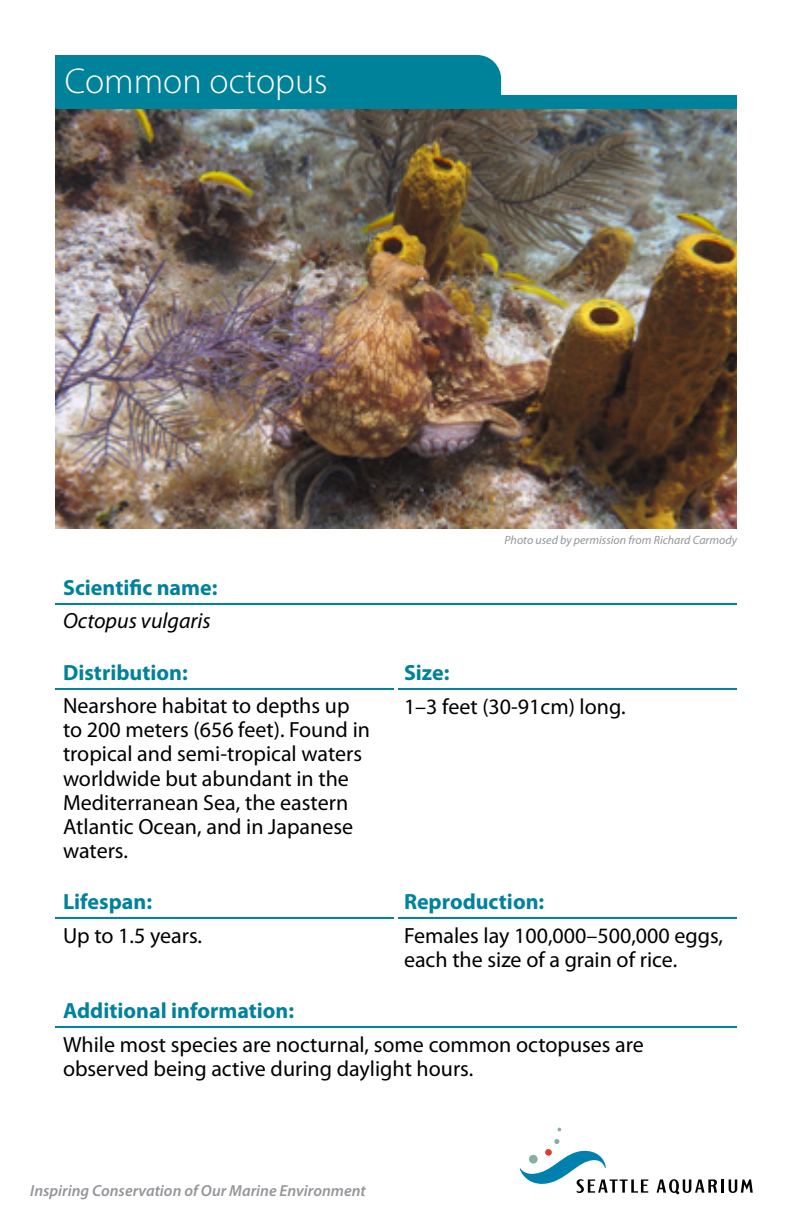
<style>
.page{position:relative;width:792px;height:1224px;background:#fff}
.page>*{position:absolute;margin:0;border:0;box-sizing:border-box;transform-origin:0 0}
.t1{font:300 36px "Myriad Pro";color:#fff}
.t2{font:22px/24px "Myriad Pro";color:#000}
.t3{font:700 22px "Myriad Pro";color:#00829b}
.t4{font:italic 22px "Myriad Pro";color:#000}
.t5{font:italic 600 16px "Myriad Pro";color:#939598}
.t6{font:italic 12px "Myriad Pro";color:#939598}
</style>
<div class="page">
<svg style="left:554px;top:1139px;width:5px;height:5px"></svg>
<svg style="left:557px;top:1128px;width:4px;height:3px"></svg>
<svg style="left:520px;top:1150px;width:128px;height:43px"></svg>
<svg style="left:657px;top:1179px;width:60px;height:15px"></svg>
<hr style="left:721px;top:1179px;width:3px;height:14px;background:#000">
<svg style="left:729px;top:1179px;width:24px;height:14px"></svg>
<img style="left:55px;top:109px;width:682px;height:420px">
<hr style="left:55px;top:603px;width:341px;height:2px;background:#00829b">
<hr style="left:396px;top:603px;width:341px;height:2px;background:#00829b">
<hr style="left:55px;top:688px;width:339px;height:2px;background:#00829b">
<hr style="left:398px;top:688px;width:339px;height:2px;background:#00829b">
<hr style="left:55px;top:917px;width:339px;height:2px;background:#00829b">
<hr style="left:398px;top:917px;width:339px;height:2px;background:#00829b">
<hr style="left:55px;top:1026px;width:341px;height:2px;background:#00829b">
<hr style="left:396px;top:1026px;width:341px;height:2px;background:#00829b">
<div style="left:55px;top:55px;width:446px;height:54px;background:#00829b"></div>
<div style="left:57px;top:95px;width:680px;height:14px;background:#00829b"></div>
<h1 class="t1" style="left:65px;top:61px;width:264px">Common octopus</h1>
<p class="t6" style="left:505px;top:534px;width:234px">Photo used by permission from Richard Carmody</p>
<p class="t3" style="left:63px;top:575px;width:156px">Scientific name:</p>
<p class="t4" style="left:63px;top:609px;width:149px">Octopus vulgaris</p>
<p class="t3" style="left:63px;top:660px;width:126px">Distribution:</p>
<p class="t3" style="left:404px;top:660px;width:47px">Size:</p>
<p class="t2" style="left:63px;top:695px;width:309px">Nearshore habitat to depths up to 200 meters (656 feet). Found in tropical and semi-tropical waters worldwide but abundant in the<br>Mediterranean Sea, the eastern<br>Atlantic Ocean, and in Japanese waters.</p>
<p class="t2" style="left:404px;top:695px;width:223px">1–3 feet (30-91cm) long.</p>
<p class="t3" style="left:63px;top:889px;width:91px">Lifespan:</p>
<p class="t3" style="left:404px;top:889px;width:142px">Reproduction:</p>
<p class="t2" style="left:63px;top:924px;width:141px">Up to 1.5 years.</p>
<p class="t2" style="left:404px;top:924px;width:321px">Females lay 100,000–500,000 eggs, each the size of a grain of rice.</p>
<p class="t3" style="left:63px;top:998px;width:233px">Additional information:</p>
<p class="t2" style="left:63px;top:1033px;width:582px">While most species are nocturnal, some common octopuses are observed being active during daylight hours.</p>
<p class="t5" style="left:30px;top:1182px;width:337px">Inspiring Conservation of Our Marine Environment</p>
</div>
